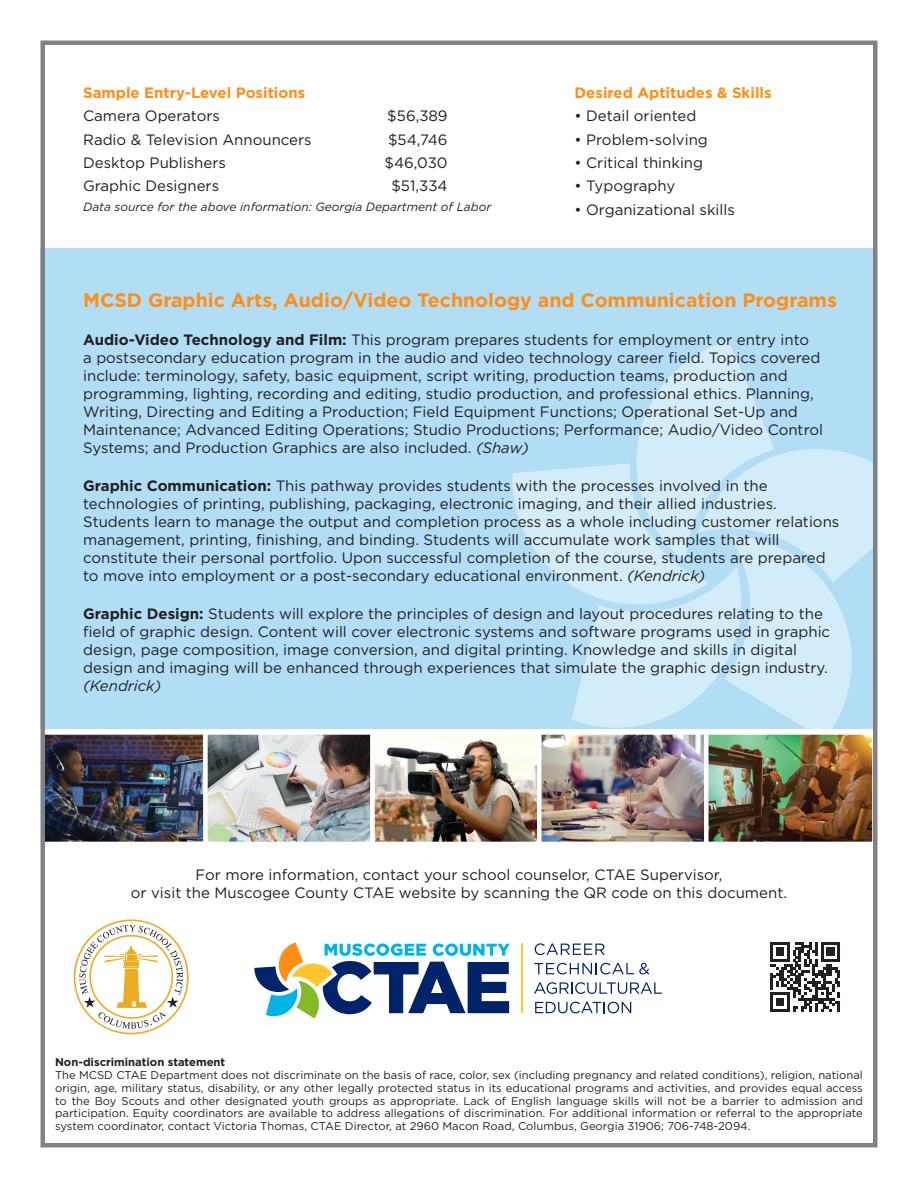
<style>
.page{position:relative;width:918px;height:1188px;background:#fff}
.page>*{position:absolute;margin:0;border:0;box-sizing:border-box;transform-origin:0 0}
.t1{font:700 19.5px "Gotham";color:#ff8e16}
.t2{font:15px/18px "Gotham";color:#231f20}
.t3{font:700 15px "Gotham";color:#ff8e16}
.t4{font:italic 15px "Gotham";color:#231f20}
.t5{font:italic 12px "Gotham";color:#231f20}
.t6{font:11.25px/12.8px "Gotham";color:#231f20;text-align:justify}
.t7{font:700 11.25px "Gotham";color:#231f20}
.s1{font-weight:700}
.s2{font-style:italic}
</style>
<div class="page">
<div style="left:40px;top:248px;width:838px;height:481px;background:#b1ddf5"></div>
<svg style="left:512px;top:341px;width:361px;height:388px"></svg>
<img style="left:375px;top:735px;width:162px;height:106px">
<div style="left:370px;top:730px;width:172px;height:116px;border:4px solid #fff"></div>
<img style="left:542px;top:735px;width:162px;height:106px">
<div style="left:537px;top:730px;width:172px;height:116px;border:4px solid #fff"></div>
<img style="left:709px;top:735px;width:163px;height:106px">
<div style="left:704px;top:730px;width:173px;height:116px;border:4px solid #fff"></div>
<img style="left:208px;top:735px;width:161px;height:106px">
<div style="left:203px;top:730px;width:171px;height:116px;border:4px solid #fff"></div>
<img style="left:45px;top:735px;width:157px;height:106px">
<div style="left:38px;top:730px;width:169px;height:116px;border:4px solid #fff"></div>
<div style="left:40px;top:40px;width:838px;height:1108px;border:4px solid #808285"></div>
<svg style="left:74px;top:919px;width:115px;height:115px"></svg>
<svg style="left:535px;top:943px;width:70px;height:12px"></svg>
<svg style="left:534px;top:963px;width:115px;height:12px"></svg>
<svg style="left:534px;top:982px;width:128px;height:12px"></svg>
<svg style="left:535px;top:1002px;width:96px;height:11px"></svg>
<hr style="left:522px;top:943px;width:1px;height:70px;background:#ffc52d">
<svg style="left:254px;top:942px;width:256px;height:76px"></svg>
<svg style="left:770px;top:942px;width:70px;height:70px"></svg>
<p class="t3" style="left:83px;top:82px;width:224px">Sample Entry-Level Positions</p>
<p class="t2" style="left:83px;top:107px;width:138px">Camera Operators</p>
<p class="t2" style="left:387px;top:107px;width:62px">$56,389</p>
<p class="t2" style="left:83px;top:130px;width:230px">Radio &amp; Television Announcers</p>
<p class="t2" style="left:388px;top:130px;width:61px">$54,746</p>
<p class="t2" style="left:83px;top:153px;width:144px">Desktop Publishers</p>
<p class="t2" style="left:384px;top:153px;width:65px">$46,030</p>
<p class="t2" style="left:83px;top:177px;width:138px">Graphic Designers</p>
<p class="t2" style="left:391px;top:177px;width:58px">$51,334</p>
<p class="t5" style="left:83px;top:199px;width:410px">Data source for the above information: Georgia Department of Labor</p>
<p class="t3" style="left:575px;top:82px;width:199px">Desired Aptitudes &amp; Skills</p>
<p class="t2" style="left:575px;top:107px;width:123px">• Detail oriented</p>
<p class="t2" style="left:575px;top:130px;width:135px">• Problem-solving</p>
<p class="t2" style="left:575px;top:153px;width:130px">• Critical thinking</p>
<p class="t2" style="left:575px;top:177px;width:102px">• Typography</p>
<p class="t2" style="left:575px;top:200px;width:162px">• Organizational skills</p>
<h1 class="t1" style="left:83px;top:287px;width:755px">MCSD Graphic Arts, Audio/Video Technology and Communication Programs</h1>
<p class="t2" style="left:83px;top:330px;width:741px"><span class="s1">Audio-Video Technology and Film:</span> This program prepares students for employment or entry into<br>a postsecondary education program in the audio and video technology career field. Topics covered include: terminology, safety, basic equipment, script writing, production teams, production and programming, lighting, recording and editing, studio production, and professional ethics. Planning, Writing, Directing and Editing a Production; Field Equipment Functions; Operational Set-Up and Maintenance; Advanced Editing Operations; Studio Productions; Performance; Audio/Video Control Systems; and Production Graphics are also included. <span class="s2">(Shaw)</span></p>
<p class="t2" style="left:83px;top:477px;width:758px"><span class="s1">Graphic Communication:</span> This pathway provides students with the processes involved in the technologies of printing, publishing, packaging, electronic imaging, and their allied industries.<br>Students learn to manage the output and completion process as a whole including customer relations management, printing, finishing, and binding. Students will accumulate work samples that will constitute their personal portfolio. Upon successful completion of the course, students are prepared to move into employment or a post-secondary educational environment. <span class="s2">(Kendrick)</span></p>
<p class="t2" style="left:83px;top:605px;width:749px"><span class="s1">Graphic Design:</span> Students will explore the principles of design and layout procedures relating to the field of graphic design. Content will cover electronic systems and software programs used in graphic design, page composition, image conversion, and digital printing. Knowledge and skills in digital design and imaging will be enhanced through experiences that simulate the graphic design industry.</p>
<p class="t4" style="left:83px;top:676px;width:80px">(Kendrick)</p>
<p class="t2" style="left:131px;top:865px;width:658px;text-align:center">For more information, contact your school counselor, CTAE Supervisor,<br>or visit the Muscogee County CTAE website by scanning the QR code on this document.</p>
<p class="t7" style="left:55px;top:1055px;width:172px">Non-discrimination statement</p>
<p class="t6" style="left:55px;top:1069px;width:809px">The MCSD CTAE Department does not discriminate on the basis of race, color, sex (including pregnancy and related conditions), religion, national origin, age, military status, disability, or any other legally protected status in its educational programs and activities, and provides equal access to the Boy Scouts and other designated youth groups as appropriate. Lack of English language skills will not be a barrier to admission and participation. Equity coordinators are available to address allegations of discrimination. For additional information or referral to the appropriate system coordinator, contact Victoria Thomas, CTAE Director, at 2960 Macon Road, Columbus, Georgia 31906; 706-748-2094.</p>
</div>
